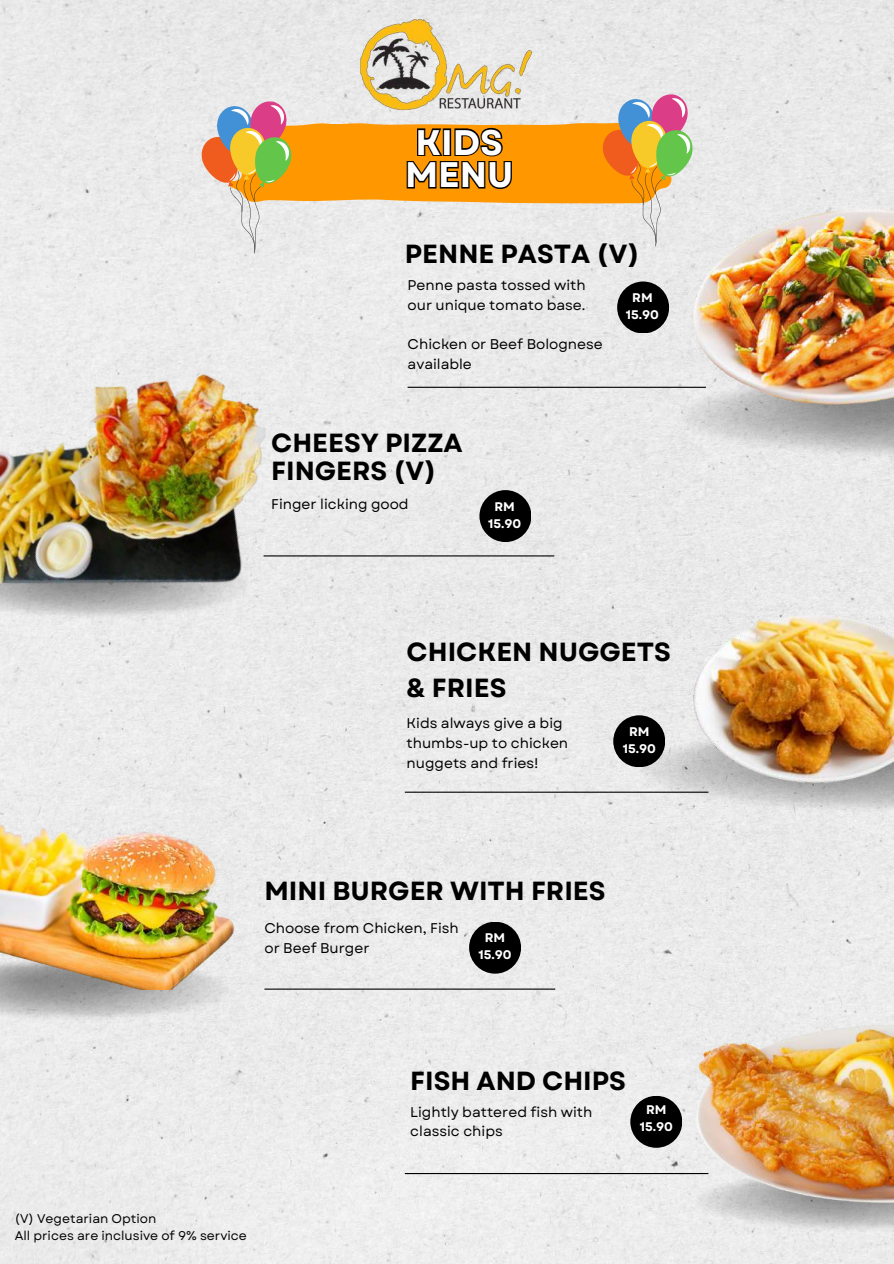
<style>
.page{position:relative;width:894px;height:1264px;background:#fff}
.page>*{position:absolute;margin:0;border:0;box-sizing:border-box;transform-origin:0 0}
.t1{font:700 35.55px/32.7px "Garet";color:#fff}
.t2{font:700 26.25px/36.6px "Garet";color:#000}
.t3{font:14.1px/19.6px "Garet";color:#000}
.t4{font:12.6px/16.8px "Garet";color:#000}
.t5{font:700 12.45px/17.1px "Garet";color:#fff;text-align:center}
</style>
<div class="page">
<div style="left:0;top:0;width:893px;height:1263px;background:#ebebeb"></div>
<img style="left:635px;top:725px;width:258px;height:88px">
<div style="left:613px;top:715px;width:52px;height:52px;background:#000;border-radius:50%"></div>
<hr style="left:405px;top:791px;width:303px;height:1px;background:#000">
<div style="left:630px;top:1095px;width:52px;height:52px;background:#000;border-radius:50%"></div>
<hr style="left:405px;top:1172px;width:303px;height:2px;background:#000">
<img style="left:692px;top:1213px;width:201px;height:19px">
<img style="left:692px;top:999px;width:201px;height:214px">
<div style="left:469px;top:921px;width:52px;height:52px;background:#000;border-radius:50%"></div>
<hr style="left:264px;top:988px;width:291px;height:1px;background:#000">
<img style="left:0;top:957px;width:237px;height:64px">
<img style="left:0;top:816px;width:234px;height:173px">
<img style="left:675px;top:371px;width:218px;height:88px">
<hr style="left:407px;top:387px;width:298px;height:1px;background:#000">
<div style="left:617px;top:281px;width:52px;height:52px;background:#000;border-radius:50%"></div>
<img style="left:677px;top:117px;width:216px;height:341px">
<hr style="left:263px;top:555px;width:291px;height:1px;background:#000">
<div style="left:479px;top:490px;width:52px;height:52px;background:#000;border-radius:50%"></div>
<svg style="left:199px;top:92px;width:495px;height:161px;background:#e0b980"></svg>
<img style="left:358px;top:14px;width:177px;height:100px">
<img style="left:0;top:274px;width:374px;height:505px">
<img style="left:661px;top:592px;width:232px;height:199px">
<h1 class="t1" style="left:405px;top:126px;width:110px">KIDS<br>MENU</h1>
<h2 class="t2" style="left:405px;top:235px;width:236px">PENNE PASTA (V)</h2>
<p class="t5" style="left:625px;top:289px;width:35px">RM<br>15.90</p>
<p class="t3" style="left:407px;top:275px;width:180px">Penne pasta tossed with our unique tomato base.</p>
<p class="t3" style="left:407px;top:334px;width:196px">Chicken or Beef Bolognese available</p>
<h2 class="t2" style="left:271px;top:429px;width:193px;line-height:27.3px">CHEESY PIZZA<br>FINGERS (V)</h2>
<p class="t3" style="left:271px;top:494px;width:139px">Finger licking good</p>
<p class="t5" style="left:488px;top:498px;width:35px">RM<br>15.90</p>
<h2 class="t2" style="left:406px;top:633px;width:266px">CHICKEN NUGGETS &amp; FRIES</h2>
<p class="t3" style="left:406px;top:713px;width:163px">Kids always give a big thumbs-up to chicken nuggets and fries!</p>
<p class="t5" style="left:622px;top:723px;width:35px">RM<br>15.90</p>
<h2 class="t2" style="left:264px;top:872px;width:342px">MINI BURGER WITH FRIES</h2>
<p class="t3" style="left:264px;top:918px;width:196px">Choose from Chicken, Fish or Beef Burger</p>
<p class="t5" style="left:478px;top:929px;width:35px">RM<br>15.90</p>
<p class="t4" style="left:15px;top:1210px;width:233px">(V) Vegetarian Option<br>All prices are inclusive of 9% service</p>
<h2 class="t2" style="left:410px;top:1062px;width:217px">FISH AND CHIPS</h2>
<p class="t3" style="left:410px;top:1102px;width:183px">Lightly battered fish with classic chips</p>
<p class="t5" style="left:639px;top:1101px;width:35px">RM<br>15.90</p>
</div>
